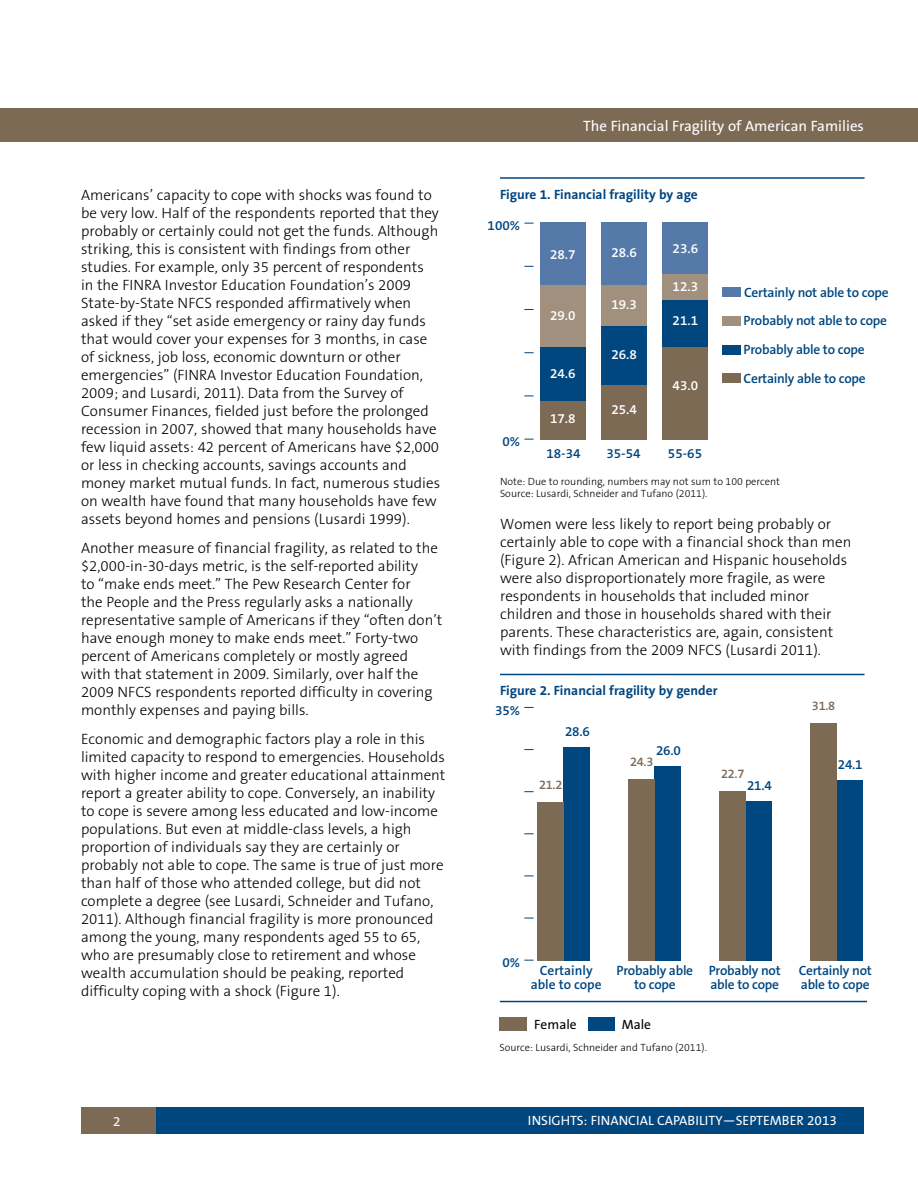
<style>
.page{position:relative;width:918px;height:1188px;background:#fff}
.page>*{position:absolute;margin:0;border:0;box-sizing:border-box;transform-origin:0 0}
.t1{font:300 15px/18px "The Sans B3";color:#000}
.t2{font:15px "The Sans B5 Plain";color:#fff}
.t3{font:600 13.5px/28.8px "The Sans B6";letter-spacing:-.02em;color:#00467f}
.t4{font:700 13.5px "The Sans B7";color:#00467f}
.t5{font:600 13.5px "The Sans B6";color:#fff}
.t6{font:13.5px "The Sans B5 Plain";color:#fff}
.t7{font:600 13.5px/13.5px "The Sans B6";color:#00467f;text-align:center}
.t8{font:13.5px "The Sans B5 Plain";color:#000}
.t9{font:600 12.75px "The Sans B6";letter-spacing:-.02em;color:#7c6a55}
.t10{font:300 10.5px/12.6px "The Sans B3";color:#000}
</style>
<div class="page">
<div style="left:0;top:109px;width:918px;height:33px;background:#7c6a55"></div>
<div style="left:108px;top:1107px;width:756px;height:27px;background:#00467f"></div>
<div style="left:81px;top:1107px;width:74px;height:27px;background:#7c6a55"></div>
<hr style="left:500px;top:177px;width:365px;height:2px;background:#00467f">
<hr style="left:500px;top:674px;width:365px;height:1px;background:#00467f">
<div style="left:722px;top:287px;width:19px;height:10px;background:#5579a8"></div>
<div style="left:722px;top:316px;width:19px;height:9px;background:#a1907e"></div>
<div style="left:722px;top:345px;width:19px;height:9px;background:#00467f"></div>
<div style="left:722px;top:374px;width:19px;height:9px;background:#7c6a55"></div>
<div style="left:540px;top:401px;width:46px;height:39px;background:#7c6a55"></div>
<div style="left:540px;top:285px;width:46px;height:63px;background:#a1907e"></div>
<div style="left:540px;top:222px;width:46px;height:63px;background:#5579a8"></div>
<div style="left:540px;top:348px;width:46px;height:53px;background:#00467f"></div>
<div style="left:601px;top:285px;width:46px;height:42px;background:#a1907e"></div>
<div style="left:601px;top:222px;width:46px;height:63px;background:#5579a8"></div>
<div style="left:601px;top:385px;width:46px;height:55px;background:#7c6a55"></div>
<div style="left:601px;top:327px;width:46px;height:58px;background:#00467f"></div>
<div style="left:662px;top:274px;width:46px;height:26px;background:#a1907e"></div>
<div style="left:662px;top:222px;width:46px;height:52px;background:#5579a8"></div>
<div style="left:662px;top:347px;width:46px;height:93px;background:#7c6a55"></div>
<div style="left:662px;top:300px;width:46px;height:47px;background:#00467f"></div>
<div style="left:564px;top:747px;width:26px;height:214px;background:#00467f"></div>
<div style="left:538px;top:802px;width:26px;height:159px;background:#7c6a55"></div>
<hr style="left:500px;top:1001px;width:367px;height:1px;background:#00467f">
<div style="left:500px;top:1017px;width:27px;height:14px;background:#7c6a55"></div>
<div style="left:588px;top:1017px;width:27px;height:14px;background:#00467f"></div>
<div style="left:655px;top:766px;width:26px;height:195px;background:#00467f"></div>
<div style="left:629px;top:779px;width:26px;height:182px;background:#7c6a55"></div>
<div style="left:746px;top:801px;width:26px;height:160px;background:#00467f"></div>
<div style="left:720px;top:791px;width:26px;height:170px;background:#7c6a55"></div>
<div style="left:837px;top:781px;width:26px;height:180px;background:#00467f"></div>
<div style="left:811px;top:723px;width:26px;height:238px;background:#7c6a55"></div>
<p class="t1" style="left:81px;top:186px;width:361px">Americans’ capacity to cope with shocks was found to be very low. Half of the respondents reported that they probably or certainly could not get the funds. Although striking, this is consistent with findings from other studies. For example, only 35 percent of respondents<br>in the FINRA Investor Education Foundation’s 2009<br>State-by-State NFCS responded affirmatively when asked if they “set aside emergency or rainy day funds that would cover your expenses for 3 months, in case of sickness, job loss, economic downturn or other emergencies” (FINRA Investor Education Foundation, 2009; and Lusardi, 2011). Data from the Survey of Consumer Finances, fielded just before the prolonged recession in 2007, showed that many households have few liquid assets: 42 percent of Americans have $2,000 or less in checking accounts, savings accounts and money market mutual funds. In fact, numerous studies on wealth have found that many households have few assets beyond homes and pensions (Lusardi 1999).</p>
<p class="t1" style="left:81px;top:539px;width:363px">Another measure of financial fragility, as related to the $2,000-in-30-days metric, is the self-reported ability<br>to “make ends meet.” The Pew Research Center for<br>the People and the Press regularly asks a nationally representative sample of Americans if they “often don’t have enough money to make ends meet.” Forty-two percent of Americans completely or mostly agreed<br>with that statement in 2009. Similarly, over half the 2009 NFCS respondents reported difficulty in covering monthly expenses and paying bills.</p>
<p class="t1" style="left:81px;top:730px;width:366px">Economic and demographic factors play a role in this limited capacity to respond to emergencies. Households with higher income and greater educational attainment report a greater ability to cope. Conversely, an inability to cope is severe among less educated and low-income populations. But even at middle-class levels, a high proportion of individuals say they are certainly or probably not able to cope. The same is true of just more than half of those who attended college, but did not complete a degree (see Lusardi, Schneider and Tufano, 2011). Although financial fragility is more pronounced among the young, many respondents aged 55 to 65, who are presumably close to retirement and whose wealth accumulation should be peaking, reported difficulty coping with a shock (Figure 1).</p>
<p class="t2" style="left:583px;top:117px;width:282px">The Financial Fragility of American Families</p>
<p class="t4" style="left:500px;top:187px;width:199px">Figure 1. Financial fragility by age</p>
<p class="t3" style="left:488px;top:212px;width:34px">100%</p>
<p class="t3" style="left:502px;top:428px;width:19px">0%</p>
<p class="t5" style="left:550px;top:248px;width:27px">28.7</p>
<p class="t5" style="left:611px;top:245px;width:27px">28.6</p>
<p class="t5" style="left:673px;top:241px;width:27px">23.6</p>
<p class="t5" style="left:550px;top:308px;width:27px">29.0</p>
<p class="t5" style="left:550px;top:366px;width:27px">24.6</p>
<p class="t5" style="left:550px;top:411px;width:27px">17.8</p>
<p class="t5" style="left:611px;top:297px;width:27px">19.3</p>
<p class="t5" style="left:611px;top:347px;width:27px">26.8</p>
<p class="t5" style="left:611px;top:402px;width:27px">25.4</p>
<p class="t5" style="left:673px;top:279px;width:27px">12.3</p>
<p class="t5" style="left:673px;top:313px;width:27px">21.1</p>
<p class="t5" style="left:673px;top:378px;width:27px">43.0</p>
<p class="t3" style="left:546px;top:440px;width:36px">18-34</p>
<p class="t3" style="left:606px;top:440px;width:36px">35-54</p>
<p class="t3" style="left:668px;top:440px;width:36px">55-65</p>
<p class="t3" style="left:744px;top:278px;width:147px">Certainly not able to cope<br>Probably not able to cope<br>Probably able to cope<br>Certainly able to cope</p>
<p class="t10" style="left:500px;top:475px;width:282px">Note: Due to rounding, numbers may not sum to 100 percent<br>Source: Lusardi, Schneider and Tufano (2011).</p>
<p class="t1" style="left:500px;top:515px;width:353px">Women were less likely to report being probably or certainly able to cope with a financial shock than men (Figure 2). African American and Hispanic households were also disproportionately more fragile, as were respondents in households that included minor children and those in households shared with their parents. These characteristics are, again, consistent with findings from the 2009 NFCS (Lusardi 2011).</p>
<p class="t4" style="left:500px;top:684px;width:219px">Figure 2. Financial fragility by gender</p>
<p class="t3" style="left:495px;top:696px;width:27px">35%</p>
<p class="t3" style="left:565px;top:717px;width:26px">28.6</p>
<p class="t9" style="left:539px;top:778px;width:25px">21.2</p>
<p class="t3" style="left:656px;top:736px;width:26px">26.0</p>
<p class="t9" style="left:630px;top:755px;width:25px">24.3</p>
<p class="t9" style="left:721px;top:767px;width:25px">22.7</p>
<p class="t3" style="left:747px;top:771px;width:26px">21.4</p>
<p class="t9" style="left:812px;top:699px;width:25px">31.8</p>
<p class="t3" style="left:838px;top:751px;width:26px">24.1</p>
<p class="t3" style="left:502px;top:949px;width:19px">0%</p>
<p class="t7" style="left:531px;top:965px;width:73px">Certainly able to cope</p>
<p class="t3" style="left:617px;top:965px;width:78px;line-height:13.5px;text-align:center">Probably able to cope</p>
<p class="t3" style="left:709px;top:965px;width:74px;line-height:13.5px">Probably not able to cope</p>
<p class="t3" style="left:799px;top:965px;width:75px;line-height:13.5px">Certainly not able to cope</p>
<p class="t8" style="left:534px;top:1017px;width:44px">Female</p>
<p class="t8" style="left:622px;top:1017px;width:31px">Male</p>
<p class="t10" style="left:500px;top:1042px;width:209px">Source: Lusardi, Schneider and Tufano (2011).</p>
<p class="t6" style="left:113px;top:1114px;width:9px">2</p>
<p class="t6" style="left:528px;top:1113px;width:310px">INSIGHTS: FINANCIAL CAPABILITY—SEPTEMBER 2013</p>
</div>
